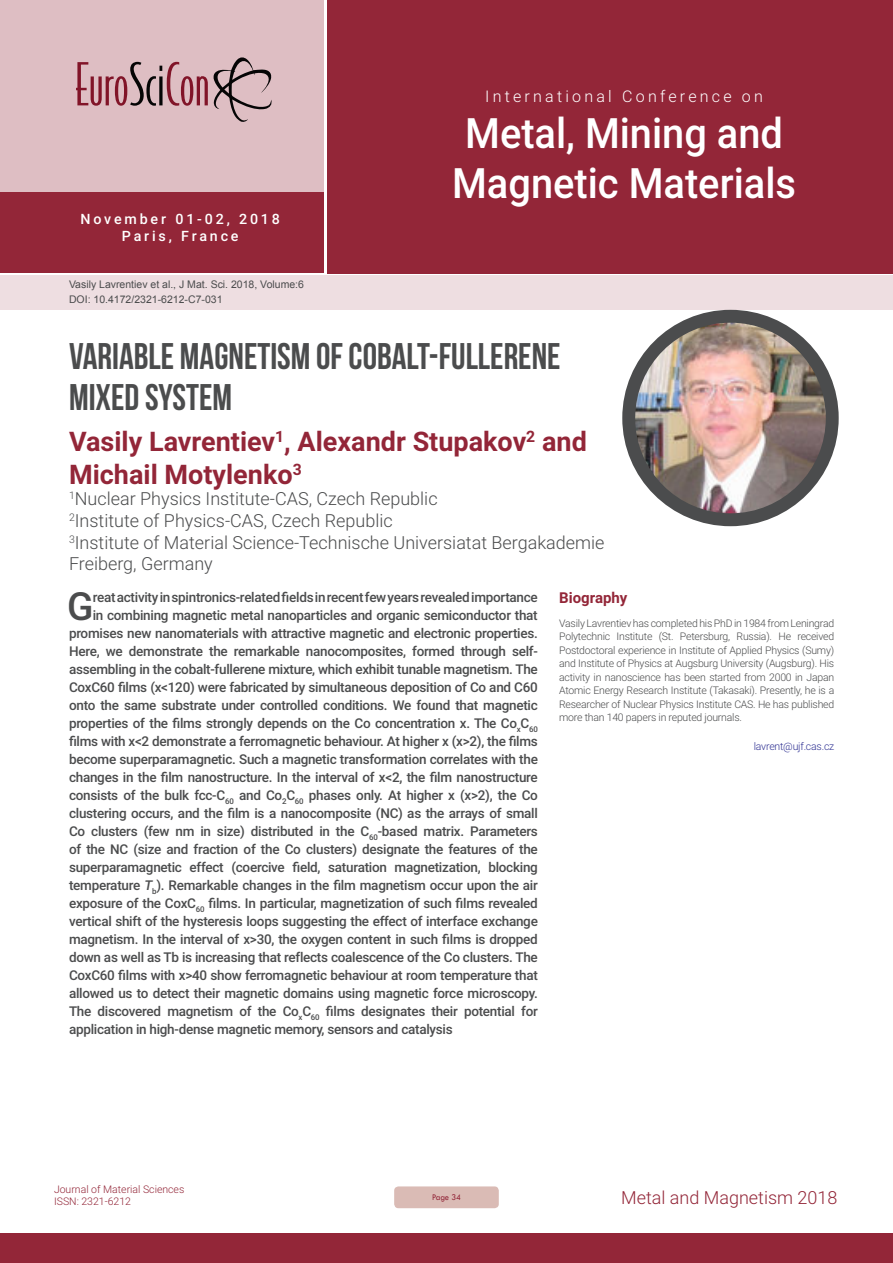
<style>
.page{position:relative;width:893px;height:1263px;background:#fff}
.page>*{position:absolute;margin:0;border:0;box-sizing:border-box;transform-origin:0 0}
.t1{font:500 41.85px/50.2px "Roboto";color:#fff;text-align:center;scale:.95 1}
.Abstract{font:500 38.85px "Roboto";color:#4b4c4d}
.t2{font:37.05px/40.8px "Bebas Neue";color:#4b4c4d}
.t3{font:700 27px "Roboto";color:#932638}
.t4{font:300 18px/21.6px "Roboto";color:#4b4c4d}
.t5{font:300 18px "Roboto";color:#932638}
.t6{font:300 16.05px "Roboto";letter-spacing:.2em;color:#fff}
.Bio_Heading{font:700 15px "Roboto";color:#932638}
.t7{font:500 14.25px/17.1px "Roboto";letter-spacing:.2em;color:#fff;text-align:center}
.Abstract-2{font:500 13.5px "Roboto";letter-spacing:-.02em;color:#4b4c4d}
.Biography{font:300 10.5px/13.5px "Roboto";letter-spacing:-.02em;color:#4b4c4d;text-align:justify}
.t8{font:10.5px "Arial";color:#4b4c4d}
.t9{font:300 10.5px/12.6px "Roboto";color:#932638}
.Biography-2{font:300 10.5px "Roboto";letter-spacing:-.02em;color:#2e3092}
.t10{font:9px "Tw Cen";letter-spacing:-.02em;color:#932638;scale:.95 1}
.s1{font-style:italic}
</style>
<div class="page">
<div style="left:0;top:0;width:323px;height:193px;background:#debec3"></div>
<div style="left:0;top:193px;width:324px;height:80px;background:#932638"></div>
<div style="left:327px;top:0;width:566px;height:273px;background:#932638"></div>
<div style="left:1px;top:275px;width:892px;height:35px;background:#eedee1"></div>
<svg style="left:76px;top:57px;width:196px;height:65px"></svg>
<div style="left:0;top:1233px;width:893px;height:30px;background:#932638"></div>
<div style="left:394px;top:1186px;width:105px;height:22px;background:#dabbb5;border-radius:4px"></div>
<img style="left:629px;top:316px;width:203px;height:204px;border-radius:102px">
<div style="left:622px;top:310px;width:217px;height:216px;border:13px solid #4b4c4d;border-radius:50%"></div>
<p class="t7" style="left:80px;top:210px;width:201px">November 01-02, 2018<br>Paris, France</p>
<p class="t8" style="left:69px;top:278px;width:236px">Vasily Lavrentiev et al., J Mat. Sci. 2018, Volume:6</p>
<p class="t8" style="left:69px;top:292px;width:155px">DOI: 10.4172/2321-6212-C7-031</p>
<p class="t6" style="left:485px;top:85px;width:279px">International Conference on</p>
<h1 class="t1" style="left:452px;top:107px;width:363px">Metal, Mining and<br>Magnetic Materials</h1>
<p class="t2" style="left:69px;top:335px;width:493px">VARIABLE MAGNETISM OF COBALT-FULLERENE<br>MIXED SYSTEM</p>
<p class="t3" style="left:69px;top:423px;width:519px">Vasily Lavrentiev<sup>1</sup>, Alexandr Stupakov<sup>2</sup> and</p>
<p class="t3" style="left:69px;top:455px;width:234px">Michail Motylenko<sup>3</sup></p>
<p class="t4" style="left:69px;top:487px;width:370px"><sup>1</sup>Nuclear Physics Institute-CAS, Czech Republic</p>
<p class="t4" style="left:69px;top:509px;width:325px"><sup>2</sup>Institute of Physics-CAS, Czech Republic</p>
<p class="t4" style="left:69px;top:531px;width:537px"><sup>3</sup>Institute of Material Science-Technische Universiatat Bergakademie<br>Freiberg, Germany</p>
<p class="Abstract" style="left:67px;top:578px;width:28px">G</p>
<p class="Abstract-2" style="left:93px;top:587px;width:447px">reat activity in spintronics-related fields in recent few years revealed importance</p>
<p class="Abstract-2" style="left:93px;top:605px;width:447px">in combining magnetic metal nanoparticles and organic semiconductor that</p>
<p class="Abstract-2" style="left:69px;top:623px;width:470px">promises new nanomaterials with attractive magnetic and electronic properties.</p>
<p class="Abstract-2" style="left:69px;top:641px;width:470px">Here, we demonstrate the remarkable nanocomposites, formed through self-</p>
<p class="Abstract-2" style="left:69px;top:659px;width:470px">assembling in the cobalt-fullerene mixture, which exhibit tunable magnetism. The</p>
<p class="Abstract-2" style="left:69px;top:677px;width:470px">CoxC60 films (x&lt;120) were fabricated by simultaneous deposition of Co and C60</p>
<p class="Abstract-2" style="left:69px;top:695px;width:470px">onto the same substrate under controlled conditions. We found that magnetic</p>
<p class="Abstract-2" style="left:69px;top:713px;width:470px">properties of the films strongly depends on the Co concentration x. The Co<sub>x</sub>C<sub>60</sub></p>
<p class="Abstract-2" style="left:69px;top:731px;width:470px">films with x&lt;2 demonstrate a ferromagnetic behaviour. At higher x (x&gt;2), the films</p>
<p class="Abstract-2" style="left:69px;top:749px;width:470px">become superparamagnetic. Such a magnetic transformation correlates with the</p>
<p class="Abstract-2" style="left:69px;top:767px;width:470px">changes in the film nanostructure. In the interval of x&lt;2, the film nanostructure</p>
<p class="Abstract-2" style="left:69px;top:785px;width:470px">consists of the bulk fcc-C<sub>60</sub> and Co<sub>2</sub>C<sub>60</sub> phases only. At higher x (x&gt;2), the Co</p>
<p class="Abstract-2" style="left:69px;top:803px;width:470px">clustering occurs, and the film is a nanocomposite (NC) as the arrays of small</p>
<p class="Abstract-2" style="left:69px;top:821px;width:470px">Co clusters (few nm in size) distributed in the C<sub>60</sub>-based matrix. Parameters</p>
<p class="Abstract-2" style="left:69px;top:839px;width:470px">of the NC (size and fraction of the Co clusters) designate the features of the</p>
<p class="Abstract-2" style="left:69px;top:857px;width:470px">superparamagnetic effect (coercive field, saturation magnetization, blocking</p>
<p class="Abstract-2" style="left:69px;top:875px;width:470px">temperature <span class="s1">T</span><sub>b</sub>). Remarkable changes in the film magnetism occur upon the air</p>
<p class="Abstract-2" style="left:69px;top:893px;width:470px">exposure of the CoxC<sub>60</sub> films. In particular, magnetization of such films revealed</p>
<p class="Abstract-2" style="left:69px;top:911px;width:470px">vertical shift of the hysteresis loops suggesting the effect of interface exchange</p>
<p class="Abstract-2" style="left:69px;top:929px;width:470px">magnetism. In the interval of x&gt;30, the oxygen content in such films is dropped</p>
<p class="Abstract-2" style="left:69px;top:947px;width:470px">down as well as Tb is increasing that reflects coalescence of the Co clusters. The</p>
<p class="Abstract-2" style="left:69px;top:965px;width:470px">CoxC60 films with x&gt;40 show ferromagnetic behaviour at room temperature that</p>
<p class="Abstract-2" style="left:69px;top:983px;width:470px">allowed us to detect their magnetic domains using magnetic force microscopy.</p>
<p class="Abstract-2" style="left:69px;top:1001px;width:470px">The discovered magnetism of the Co<sub>x</sub>C<sub>60</sub> films designates their potential for</p>
<p class="Abstract-2" style="left:69px;top:1019px;width:385px">application in high-dense magnetic memory, sensors and catalysis</p>
<p class="Bio_Heading" style="left:559px;top:587px;width:70px">Biography</p>
<p class="Biography" style="left:559px;top:616px;width:277px">Vasily Lavrentiev has completed his PhD in 1984 from Leningrad Polytechnic Institute (St. Petersburg, Russia). He received Postdoctoral experience in Institute of Applied Physics (Sumy) and Institute of Physics at Augsburg University (Augsburg). His activity in nanoscience has been started from 2000 in Japan Atomic Energy Research Institute (Takasaki). Presently, he is a Researcher of Nuclear Physics Institute CAS. He has published more than 140 papers in reputed journals.</p>
<p class="Biography-2" style="left:754px;top:739px;width:82px">lavrent@ujf.cas.cz</p>
<p class="t9" style="left:54px;top:1182px;width:132px">Journal of Material Sciences<br>ISSN: 2321-6212</p>
<p class="t10" style="left:432px;top:1192px;width:32px">Page 34</p>
<h3 class="t5" style="left:621px;top:1185px;width:218px">Metal and Magnetism 2018</h3>
</div>
